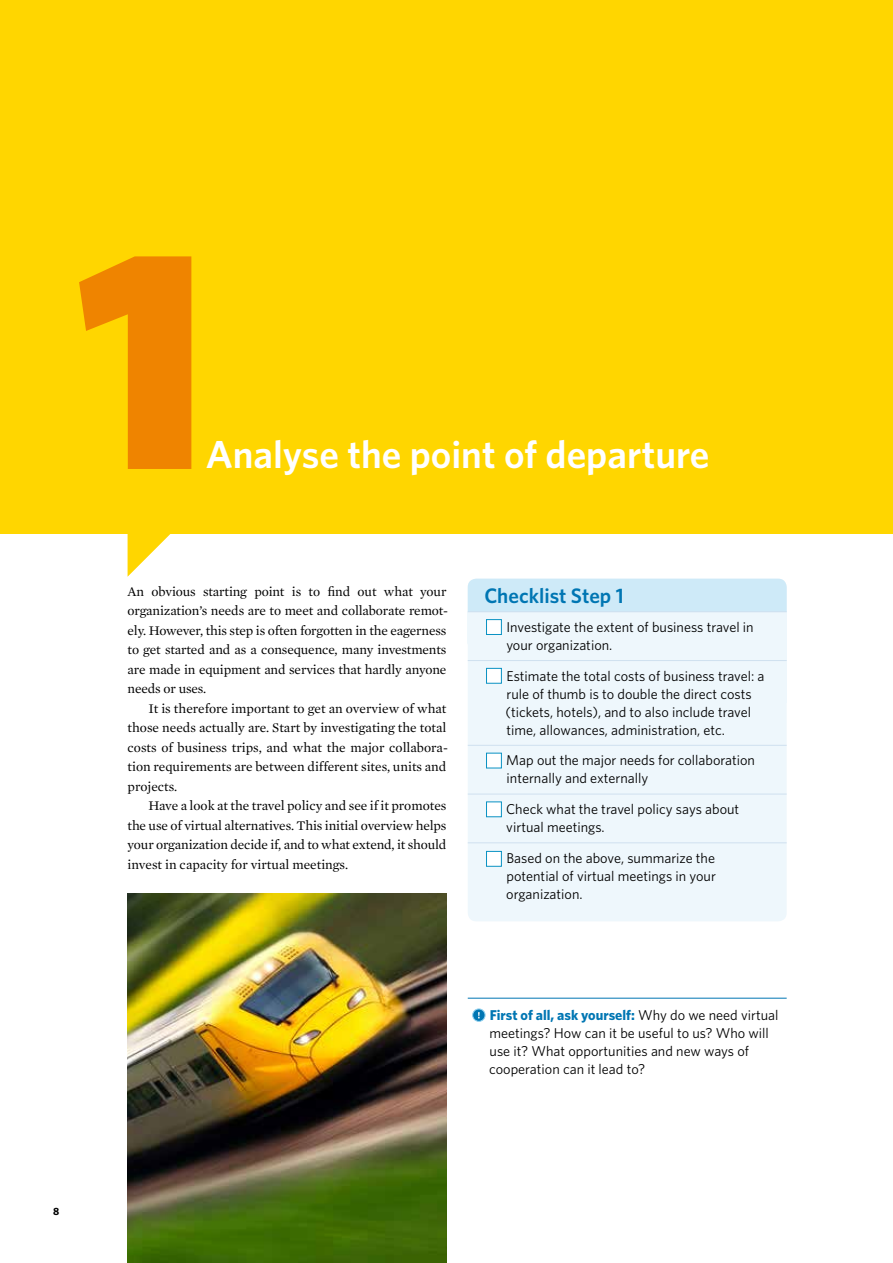
<style>
.page{position:relative;width:893px;height:1263px;background:#fff}
.page>*{position:absolute;margin:0;border:0;box-sizing:border-box;transform-origin:0 0}
.t1{font:900 314.4px "Whitney";color:#ef8400}
.t2{font:600 39px "Whitney";color:#fff}
.t3{font:600 21px "Whitney";color:#0076b3}
.t4{font:14.25px/18px "Whitney";color:#000}
.t5{font:13.5px/19.5px "Mercury Text G1";letter-spacing:-.005em;color:#000;text-align:justify}
.t6{font:700 10.5px "Whitney";color:#000}
.s1{font-weight:700;color:#0076b3}
</style>
<div class="page">
<div style="left:0;top:0;width:893px;height:534px;background:#ffd600"></div>
<div style="left:468px;top:579px;width:319px;height:342px;background:#eef7fc;border-radius:9px"></div>
<div style="left:468px;top:579px;width:319px;height:72px;background:#ceeaf8;border-radius:9px"></div>
<div style="left:468px;top:612px;width:319px;height:90px;background:#eef7fc"></div>
<hr style="left:468px;top:611px;width:319px;height:1px;background:#cfe0ef">
<hr style="left:468px;top:660px;width:319px;height:1px;background:#cfe0ef">
<hr style="left:468px;top:745px;width:319px;height:1px;background:#cfe0ef">
<hr style="left:468px;top:794px;width:319px;height:1px;background:#cfe0ef">
<hr style="left:468px;top:842px;width:319px;height:1px;background:#cfe0ef">
<div style="left:486px;top:619px;width:16px;height:16px;background:#fff;border:1px solid #0a92c3"></div>
<div style="left:486px;top:668px;width:16px;height:16px;background:#fff;border:1px solid #0a92c3"></div>
<div style="left:486px;top:753px;width:16px;height:15px;background:#fff;border:1px solid #0a92c3"></div>
<div style="left:486px;top:801px;width:16px;height:16px;background:#fff;border:1px solid #0a92c3"></div>
<hr style="left:468px;top:998px;width:319px;height:1px;background:#0076b3">
<svg style="left:472px;top:1008px;width:14px;height:14px"></svg>
<img style="left:128px;top:894px;width:318px;height:369px">
<svg style="left:128px;top:534px;width:43px;height:43px"></svg>
<div style="left:486px;top:851px;width:16px;height:16px;background:#fff;border:1px solid #0a92c3"></div>
<h1 class="t1" style="left:74px;top:167px;width:136px">1</h1>
<h2 class="t2" style="left:206px;top:431px;width:505px">Analyse the point of departure</h2>
<p class="t5" style="left:128px;top:581px;width:322px">An obvious starting point is to find out what your organization’s needs are to meet and collaborate remot&shy;ely. However, this step is often forgotten in the eagerness to get started and as a consequence, many investments are made in equipment and services that hardly anyone needs or uses.</p>
<p class="t5" style="left:128px;top:698px;width:322px;text-indent:21px">It is therefore important to get an overview of what those needs actually are. Start by investigating the total costs of business trips, and what the major collabora&shy;tion requirements are between different sites, units and projects.</p>
<p class="t5" style="left:128px;top:796px;width:320px;text-indent:21px">Have a look at the travel policy and see if it promotes the use of virtual alternatives. This initial overview helps your organization decide if, and to what extend, it should invest in capacity for virtual meetings.</p>
<h3 class="t3" style="left:484px;top:583px;width:141px">Checklist Step 1</h3>
<p class="t4" style="left:506px;top:618px;width:249px">Investigate the extent of business travel in your organization.</p>
<p class="t4" style="left:506px;top:666px;width:260px">Estimate the total costs of business travel: a rule of thumb is to double the direct costs (tickets, hotels), and to also include travel time, allowances, administration, etc.</p>
<p class="t4" style="left:506px;top:751px;width:250px">Map out the major needs for collaboration internally and externally</p>
<p class="t4" style="left:506px;top:800px;width:235px">Check what the travel policy says about virtual meetings.</p>
<p class="t4" style="left:506px;top:849px;width:211px;text-align:justify">Based on the above, summarize the potential of virtual meetings in your organization.</p>
<p class="t4" style="left:489px;top:1006px;width:291px"><span class="s1">First of all, ask yourself:</span> Why do we need virtual meetings? How can it be useful to us? Who will use it? What opportunities and new ways of cooperation can it lead to?</p>
<p class="t6" style="left:53px;top:1205px;width:8px">8</p>
</div>
